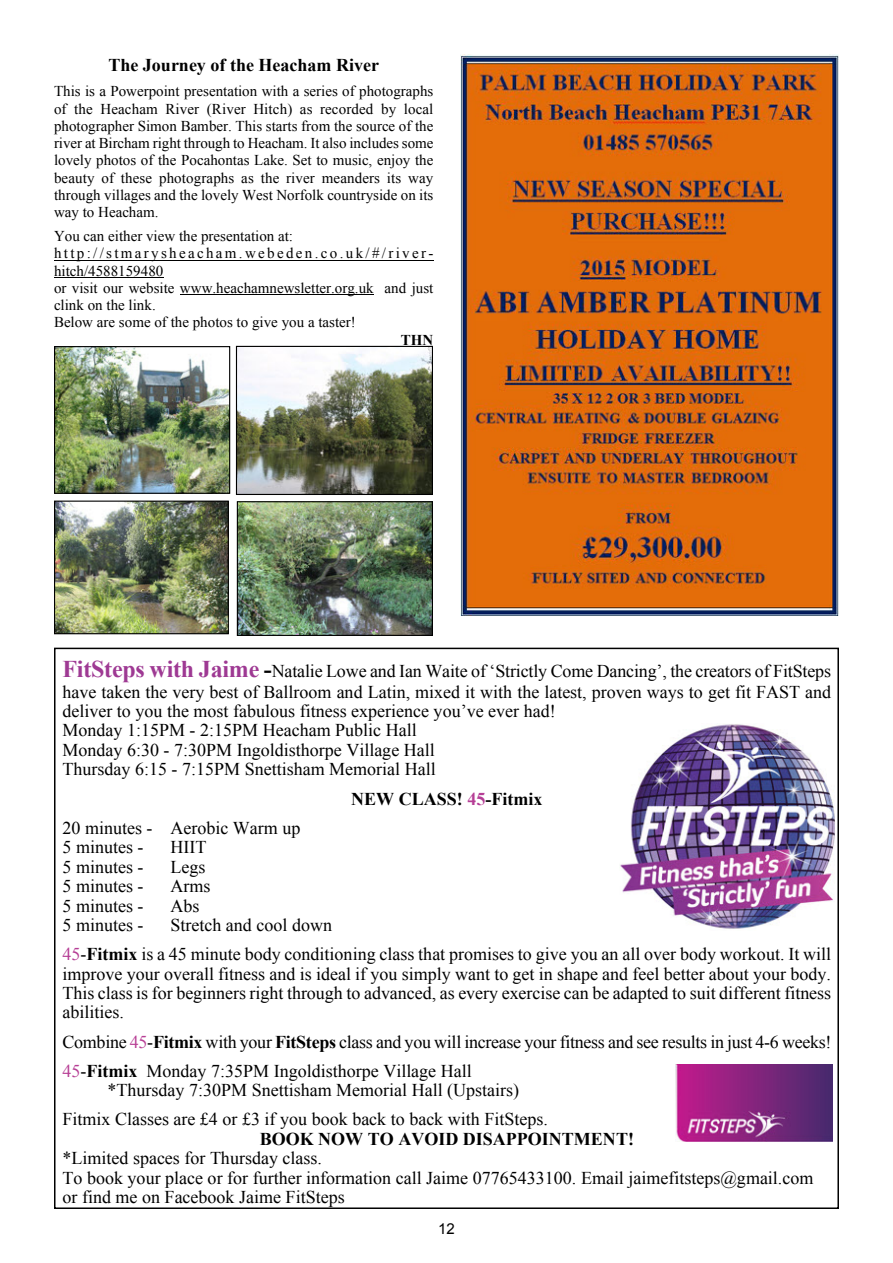
<style>
.page{position:relative;width:893px;height:1263px;background:#fff}
.page>*{position:absolute;margin:0;border:0;box-sizing:border-box;transform-origin:0 0}
.t1{font:18px/19.6px "Times New Roman";color:#000}
.t2{font:700 18px "Times New Roman";color:#000}
.t3{font:15px/17.2px "Times New Roman";color:#000;text-align:justify}
.t4{font:700 15px "Times New Roman";color:#000}
.t5{font:15px "Arial";color:#000}
.s1{font-weight:700;font-size:24px;color:#9e3993}
.s2{font-weight:700;font-size:24px}
.s3{color:#b53d95}
.s4{font-weight:700}
.s5{color:#b83f95}
.s6{color:#b73f95}
</style>
<div class="page">
<hr style="left:54px;top:260px;width:379px;height:1px;background:#000">
<hr style="left:54px;top:277px;width:109px;height:1px;background:#000">
<hr style="left:180px;top:295px;width:194px;height:1px;background:#000">
<img style="left:56px;top:348px;width:172px;height:144px">
<div style="left:54px;top:346px;width:176px;height:148px;border:1px solid #000"></div>
<img style="left:238px;top:348px;width:193px;height:145px">
<div style="left:236px;top:346px;width:197px;height:149px;border:1px solid #000"></div>
<img style="left:56px;top:503px;width:171px;height:129px">
<div style="left:54px;top:501px;width:175px;height:133px;border:1px solid #000"></div>
<img style="left:239px;top:503px;width:192px;height:131px">
<div style="left:237px;top:501px;width:196px;height:135px;border:1px solid #000"></div>
<img style="left:620px;top:724px;width:214px;height:205px">
<img style="left:676px;top:1064px;width:156px;height:77px">
<img style="left:460px;top:54px;width:378px;height:561px">
<p class="t2" style="left:108px;top:59px;width:272px">The Journey of the Heacham River</p>
<p class="t3" style="left:54px;top:84px;width:381px">This is a Powerpoint presentation with a series of photographs of the Heacham River (River Hitch) as recorded by local photographer Simon Bamber. This starts from the source of the river at Bircham right through to Heacham. It also includes some lovely photos of the Pocahontas Lake. Set to music, enjoy the beauty of these photographs as the river meanders its way through villages and the lovely West Norfolk countryside on its way to Heacham.</p>
<p class="t3" style="left:54px;top:229px;width:381px;text-align:left">You can either view the presentation at: http://stmarysheacham.webeden.co.uk/#/river&shy;hitch/4588159480<br>or visit our website www.heachamnewsletter.org.uk and just clink on the link.<br>Below are some of the photos to give you a taster!</p>
<p class="t4" style="left:401px;top:334px;width:34px">THN</p>
<p class="t1" style="left:62px;top:663px;width:770px"><span class="s1">FitSteps with Jaime</span> <span class="s2">-</span>Natalie Lowe and Ian Waite of ‘Strictly Come Dancing’, the creators of FitSteps have taken the very best of Ballroom and Latin, mixed it with the latest, proven ways to get fit FAST and deliver to you the most fabulous fitness experience you’ve ever had!<br>Monday 1:15PM - 2:15PM Heacham Public Hall<br>Monday 6:30 - 7:30PM Ingoldisthorpe Village Hall<br>Thursday 6:15 - 7:15PM Snettisham Memorial Hall</p>
<p class="t2" style="left:351px;top:792px;width:193px">NEW CLASS! <span class="s3">45</span>-Fitmix</p>
<p class="t1" style="left:62px;top:820px;width:240px">20 minutes - Aerobic Warm up<br>5 minutes -</p>
<p class="t1" style="left:170px;top:839px;width:38px">HIIT</p>
<p class="t1" style="left:62px;top:858px;width:83px">5 minutes -</p>
<p class="t1" style="left:170px;top:858px;width:36px">Legs</p>
<p class="t1" style="left:62px;top:878px;width:83px">5 minutes -</p>
<p class="t1" style="left:170px;top:878px;width:42px">Arms</p>
<p class="t1" style="left:62px;top:897px;width:83px">5 minutes -</p>
<p class="t1" style="left:170px;top:897px;width:31px">Abs</p>
<p class="t1" style="left:62px;top:917px;width:83px">5 minutes -</p>
<p class="t1" style="left:62px;top:912px;width:770px;line-height:29.1px;text-indent:108px">Stretch and cool down<br><span class="s3">45</span>-<span class="s4">Fitmix</span> is a 45 minute body conditioning class that promises to give you an all over body workout. It will</p>
<p class="t1" style="left:62px;top:965px;width:770px;text-align:justify">improve your overall fitness and is ideal if you simply want to get in shape and feel better about your body.<br>This class is for beginners right through to advanced, as every exercise can be adapted to suit different fitness abilities.</p>
<p class="t1" style="left:62px;top:1029px;width:770px;line-height:29.1px">Combine <span class="s5">45</span>-<span class="s4">Fitmix</span> with your <span class="s4">FitSteps</span> class and you will increase your fitness and see results in just 4-6 weeks!<br><span class="s6">45</span>-<span class="s4">Fitmix</span> Monday 7:35PM Ingoldisthorpe Village Hall</p>
<p class="t1" style="left:62px;top:1077px;width:487px;line-height:29.1px;text-indent:45px">*Thursday 7:30PM Snettisham Memorial Hall (Upstairs)<br>Fitmix Classes are £4 or £3 if you book back to back with FitSteps.</p>
<p class="t2" style="left:260px;top:1133px;width:376px">BOOK NOW TO AVOID DISAPPOINTMENT!</p>
<p class="t1" style="left:62px;top:1150px;width:752px">*Limited spaces for Thursday class.<br>To book your place or for further information call Jaime 07765433100. Email jaimefitsteps@gmail.com or find me on Facebook Jaime FitSteps</p>
<p class="t5" style="left:438px;top:1223px;width:18px">12</p>
</div>
